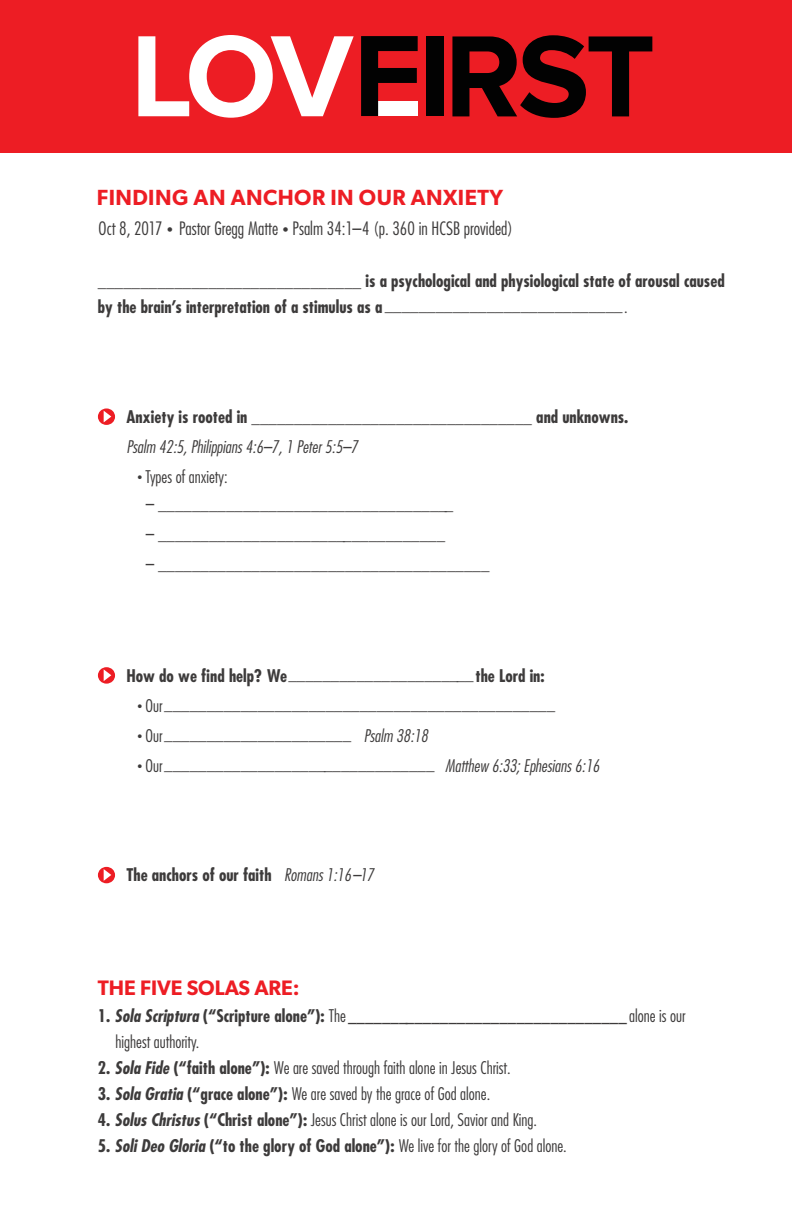
<style>
.page{position:relative;width:792px;height:1224px;background:#fff}
.page>*{position:absolute;margin:0;border:0;box-sizing:border-box;transform-origin:0 0}
.t1{font:600 22px "Gibson";letter-spacing:.02em;color:#ed1d24}
.t2{font:600 21px "Gibson";color:#ed1d24}
.t3{font:300 condensed 18px "Futura";color:#3d3b3b}
.t4{font:700 condensed 17px/26px "Futura";color:#3d3b3b}
.t5{font:300 condensed 17px/27px "Futura";color:#3d3b3b}
.t6{font:italic 300 condensed 17px "Futura";color:#3d3b3b}
.s1{font-size:12px}
.s2{font-weight:300}
.s3{font-size:10px}
.s4{font-weight:300;font-size:10px}
.s5{font-weight:300;font-style:italic}
.s6{font-weight:700}
.s7{font-weight:700;font-style:italic}
</style>
<div class="page">
<div style="left:0;top:0;width:792px;height:153px;background:#ed1d24"></div>
<svg style="left:138px;top:35px;width:216px;height:83px"></svg>
<svg style="left:361px;top:36px;width:57px;height:80px"></svg>
<div style="left:426px;top:36px;width:17px;height:80px;background:#020202"></div>
<svg style="left:452px;top:35px;width:200px;height:83px"></svg>
<svg style="left:98px;top:408px;width:17px;height:17px"></svg>
<svg style="left:98px;top:667px;width:17px;height:17px"></svg>
<svg style="left:98px;top:867px;width:17px;height:16px"></svg>
<p class="t1" style="left:97px;top:184px;width:408px">FINDING AN ANCHOR IN OUR ANXIETY</p>
<p class="t3" style="left:99px;top:217px;width:416px">Oct 8, 2017 <span class="s1">•</span> Pastor Gregg Matte <span class="s1">•</span> Psalm 34:1–4 (p. 360 in HCSB provided)</p>
<p class="t4" style="left:98px;top:268px;width:628px">_______________________________ is a psychological and physiological state of arousal caused by the brain’s interpretation of a stimulus as a ____________________________<span class="s2">.</span></p>
<p class="t4" style="left:126px;top:404px;width:504px">Anxiety is rooted in _________________________________ and unknowns.</p>
<p class="t6" style="left:126px;top:436px;width:233px">Psalm 42:5, Philippians 4:6–7, 1 Peter 5:5–7</p>
<p class="t5" style="left:138px;top:463px;width:91px"><span class="s3">•</span> Types of anxiety:</p>
<p class="t4" style="left:146px;top:491px;width:309px"><span class="s2">–</span> ___________________________________</p>
<p class="t4" style="left:146px;top:521px;width:301px"><span class="s2">–</span> __________________________________</p>
<p class="t4" style="left:146px;top:551px;width:345px"><span class="s2">–</span> _______________________________________</p>
<p class="t4" style="left:126px;top:662px;width:420px">How do we find help? We______________________the Lord in:</p>
<p class="t4" style="left:138px;top:690px;width:419px"><span class="s4">•</span> <span class="s2">Our</span>______________________________________________</p>
<p class="t4" style="left:138px;top:720px;width:292px"><span class="s4">•</span> <span class="s2">Our</span>______________________ <span class="s5">Psalm 38:18</span></p>
<p class="t4" style="left:138px;top:750px;width:463px"><span class="s4">•</span> <span class="s2">Our</span>________________________________ <span class="s5">Matthew 6:33; Ephesians 6:16</span></p>
<p class="t4" style="left:126px;top:862px;width:249px">The anchors of our faith <span class="s5">Romans 1:16–17</span></p>
<p class="t2" style="left:98px;top:975px;width:203px">THE FIVE SOLAS ARE:</p>
<p class="t5" style="left:116px;top:1001px;width:572px;text-indent:-18px"><span class="s6">1.</span> <span class="s7">Sola Scriptura</span> <span class="s6">(“Scripture alone”):</span> The_________________________________ alone is our highest authority.</p>
<p class="t5" style="left:98px;top:1054px;width:414px"><span class="s6">2.</span> <span class="s7">Sola Fide</span> <span class="s6">(“faith alone”):</span> We are saved through faith alone in Jesus Christ.</p>
<p class="t5" style="left:98px;top:1080px;width:394px"><span class="s6">3.</span> <span class="s7">Sola Gratia</span> <span class="s6">(“grace alone”):</span> We are saved by the grace of God alone.</p>
<p class="t5" style="left:98px;top:1106px;width:441px"><span class="s6">4.</span> <span class="s7">Solus Christus</span> <span class="s6">(“Christ alone”):</span> Jesus Christ alone is our Lord, Savior and King.</p>
<p class="t5" style="left:98px;top:1132px;width:470px"><span class="s6">5.</span> <span class="s7">Soli Deo Gloria</span> <span class="s6">(“to the glory of God alone”):</span> We live for the glory of God alone.</p>
</div>
